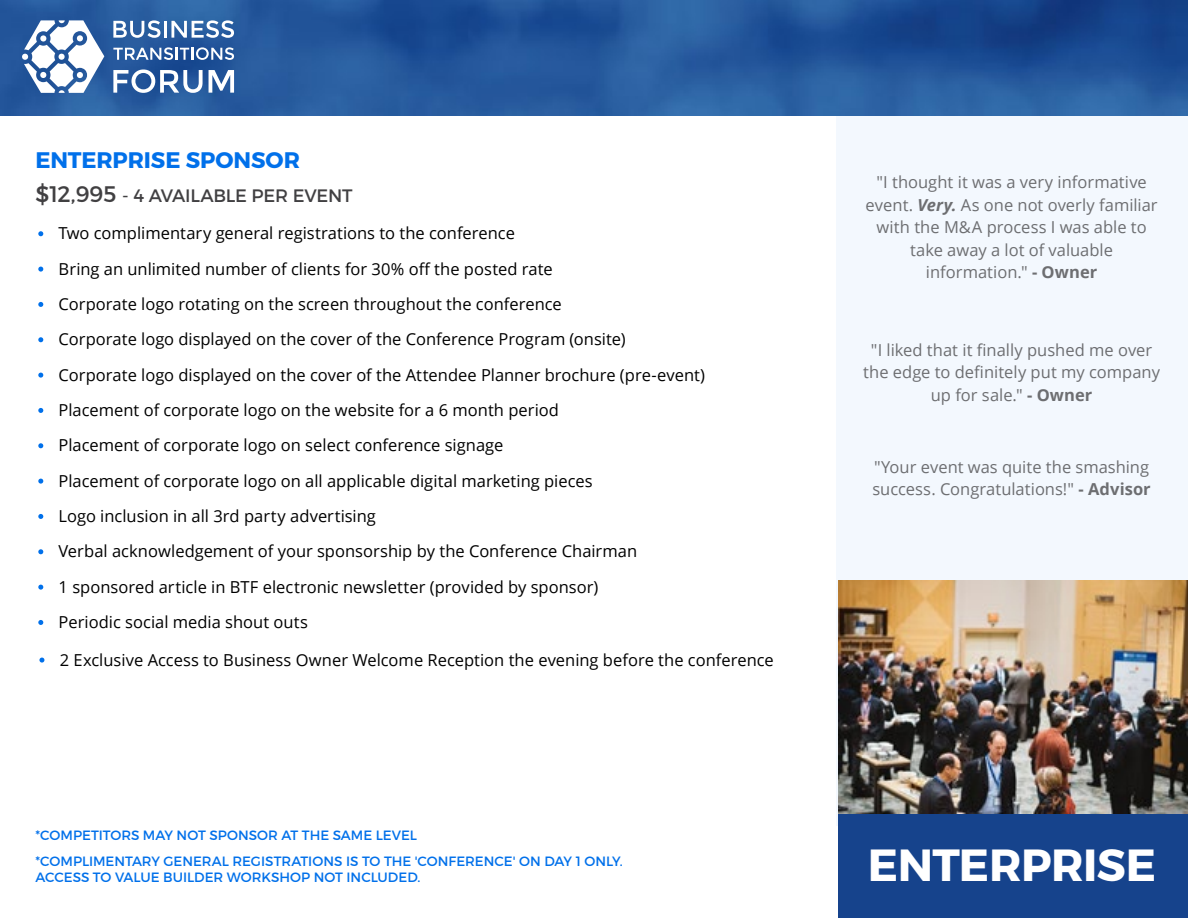
<style>
.page{position:relative;width:1188px;height:918px;background:#fff}
.page>*{position:absolute;margin:0;border:0;box-sizing:border-box;transform-origin:0 0}
.t1{font:700 45px "Montserrat";letter-spacing:-.01em;color:#fff}
.t2{font:700 22.5px "Montserrat";letter-spacing:-.005em;color:#0070ea}
.t3{font:18px "Montserrat";letter-spacing:-.015em;color:#414042}
.t4{font:16.5px/35.4px "Open Sans";color:#000}
.t5{font:16.5px/22.5px "Open Sans";color:#6d6e71;text-align:center}
.t6{font:13.5px/26.2px "Montserrat";color:#0070ea}
.s1{font-size:22.5px}
.s2{font-weight:700;font-style:italic}
.s3{font-weight:700}
</style>
<div class="page">
<div style="left:837px;top:23px;width:351px;height:803px;background:#f3f8fe"></div>
<svg style="left:39px;top:658px;width:5px;height:5px"></svg>
<svg style="left:38px;top:231px;width:5px;height:5px"></svg>
<svg style="left:38px;top:267px;width:5px;height:5px"></svg>
<svg style="left:38px;top:302px;width:5px;height:5px"></svg>
<svg style="left:38px;top:337px;width:5px;height:5px"></svg>
<svg style="left:38px;top:373px;width:5px;height:5px"></svg>
<svg style="left:38px;top:408px;width:5px;height:5px"></svg>
<svg style="left:38px;top:443px;width:5px;height:5px"></svg>
<svg style="left:38px;top:479px;width:5px;height:5px"></svg>
<svg style="left:38px;top:514px;width:5px;height:5px"></svg>
<svg style="left:38px;top:549px;width:5px;height:5px"></svg>
<svg style="left:38px;top:585px;width:5px;height:5px"></svg>
<svg style="left:38px;top:620px;width:5px;height:5px"></svg>
<img style="left:0;top:0;width:1188px;height:116px">
<svg style="left:113px;top:20px;width:47px;height:18px"></svg>
<hr style="left:164px;top:21px;width:3px;height:17px;background:#fff">
<svg style="left:171px;top:20px;width:63px;height:18px"></svg>
<svg style="left:113px;top:47px;width:121px;height:13px"></svg>
<svg style="left:113px;top:69px;width:90px;height:24px"></svg>
<svg style="left:209px;top:70px;width:25px;height:23px"></svg>
<svg style="left:22px;top:20px;width:82px;height:73px"></svg>
<div style="left:838px;top:814px;width:350px;height:104px;background:#16438c"></div>
<img style="left:838px;top:581px;width:350px;height:232px">
<h2 class="t2" style="left:35px;top:146px;width:266px">ENTERPRISE SPONSOR</h2>
<p class="t3" style="left:35px;top:185px;width:319px"><span class="s1">$12,995</span> - 4 AVAILABLE PER EVENT</p>
<p class="t4" style="left:59px;top:215px;width:648px">Two complimentary general registrations to the conference<br>Bring an unlimited number of clients for 30% off the posted rate<br>Corporate logo rotating on the screen throughout the conference<br>Corporate logo displayed on the cover of the Conference Program (onsite)<br>Corporate logo displayed on the cover of the Attendee Planner brochure (pre-event)<br>Placement of corporate logo on the website for a 6 month period<br>Placement of corporate logo on select conference signage<br>Placement of corporate logo on all applicable digital marketing pieces<br>Logo inclusion in all 3rd party advertising<br>Verbal acknowledgement of your sponsorship by the Conference Chairman<br>1 sponsored article in BTF electronic newsletter (provided by sponsor)<br>Periodic social media shout outs</p>
<p class="t4" style="left:60px;top:642px;width:716px">2 Exclusive Access to Business Owner Welcome Reception the evening before the conference</p>
<p class="t6" style="left:35px;top:822px;width:589px">*COMPETITORS MAY NOT SPONSOR AT THE SAME LEVEL<br>*COMPLIMENTARY GENERAL REGISTRATIONS IS TO THE 'CONFERENCE' ON DAY 1 ONLY.</p>
<p class="t6" style="left:35px;top:864px;width:387px">ACCESS TO VALUE BUILDER WORKSHOP NOT INCLUDED.</p>
<p class="t5" style="left:866px;top:171px;width:294px">"I thought it was a very informative event. <span class="s2">Very.</span> As one not overly familiar with the M&amp;A process I was able to take away a lot of valuable information." <span class="s3">- Owner</span></p>
<p class="t5" style="left:863px;top:338px;width:298px">"I liked that it finally pushed me over the edge to definitely put my company up for sale." <span class="s3">- Owner</span></p>
<p class="t5" style="left:872px;top:455px;width:280px;text-align:left">"Your event was quite the smashing success. Congratulations!" <span class="s3">- Advisor</span></p>
<h1 class="t1" style="left:868px;top:837px;width:290px">ENTERPRISE</h1>
</div>
